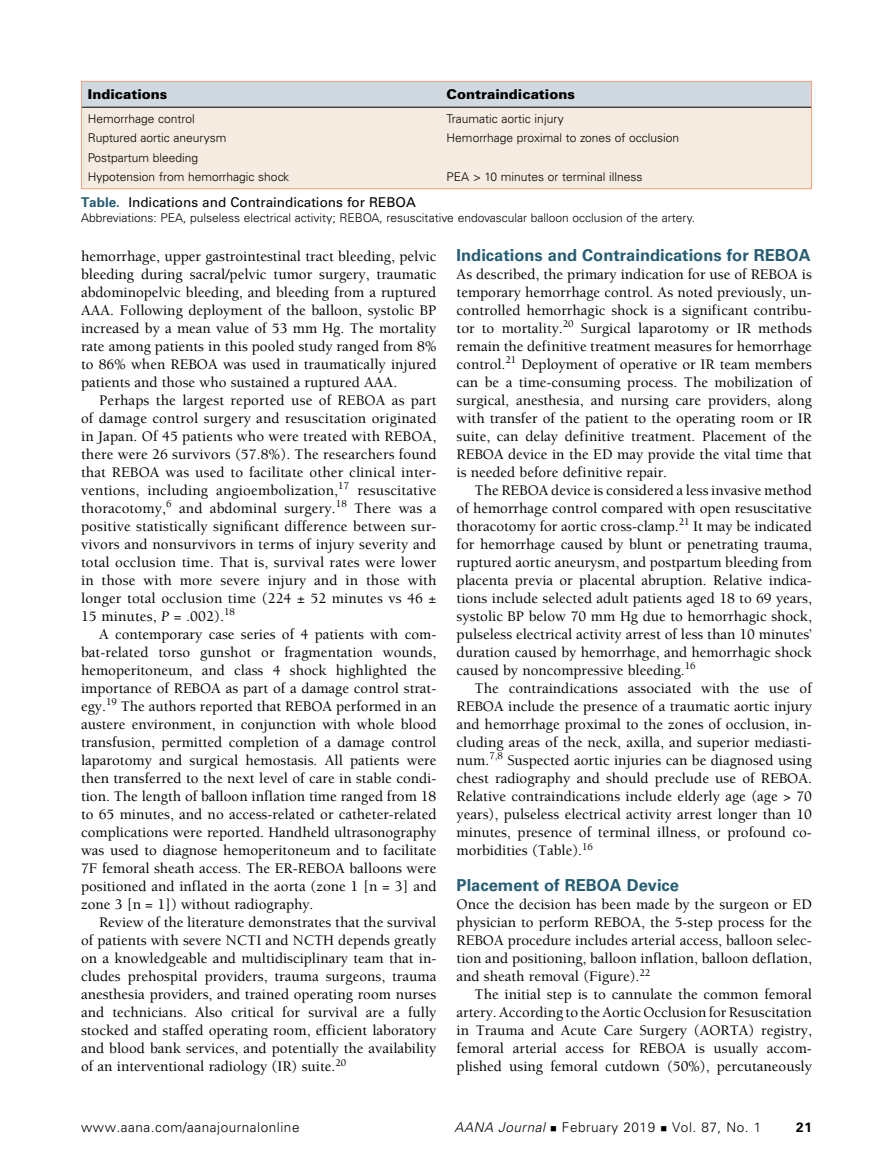
<style>
.page{position:relative;width:878px;height:1175px;background:#fff}
.page>*{position:absolute;margin:0;border:0;box-sizing:border-box;transform-origin:0 0}
.t1{font:700 16.5px "Univers";color:#265d73}
.t2{font:500 15px/18px "Berkeley";color:#000;text-align:justify}
.t3{font:300 13.5px "Univers";letter-spacing:.04em;color:#000}
.t4{font:13.5px "Univers";color:#000}
.t5{font:900 13.5px "Univers";color:#000}
.t6{font:700 13.5px "Univers";color:#000}
.t7{font:300 12px/19.5px "Univers";color:#000}
.s1{font-weight:700;color:#265d73}
.s2{font-weight:400;font-style:italic}
.s3{font-style:italic}
</style>
<div class="page">
<div style="left:82px;top:81px;width:729px;height:108px;background:#f5ebe0"></div>
<div style="left:82px;top:81px;width:729px;height:26px;background:#d0d9e0"></div>
<hr style="left:82px;top:107px;width:729px;height:1px;background:#000">
<div style="left:81px;top:81px;width:730px;height:108px;border:1px solid #f49f77"></div>
<p class="t5" style="left:88px;top:85px;width:81px">Indications</p>
<p class="t5" style="left:446px;top:85px;width:130px">Contraindications</p>
<p class="t7" style="left:88px;top:109px;width:108px">Hemorrhage control</p>
<p class="t7" style="left:446px;top:109px;width:119px">Traumatic aortic injury</p>
<p class="t7" style="left:88px;top:128px;width:140px">Ruptured aortic aneurysm</p>
<p class="t7" style="left:446px;top:128px;width:234px">Hemorrhage proximal to zones of occlusion</p>
<p class="t7" style="left:88px;top:148px;width:203px">Postpartum bleeding<br>Hypotension from hemorrhagic shock</p>
<p class="t7" style="left:446px;top:167px;width:197px">PEA &gt; 10 minutes or terminal illness</p>
<p class="t4" style="left:81px;top:194px;width:336px"><span class="s1">Table.</span> Indications and Contraindications for REBOA</p>
<p class="t7" style="left:81px;top:208px;width:615px">Abbreviations: PEA, pulseless electrical activity; REBOA, resuscitative endovascular balloon occlusion of the artery.</p>
<p class="t2" style="left:81px;top:248px;width:357px">hemorrhage, upper gastrointestinal tract bleeding, pelvic bleeding during sacral/pelvic tumor surgery, traumatic abdominopelvic bleeding, and bleeding from a ruptured AAA. Following deployment of the balloon, systolic BP increased by a mean value of 53 mm Hg. The mortality rate among patients in this pooled study ranged from 8% to 86% when REBOA was used in traumatically injured patients and those who sustained a ruptured AAA.</p>
<p class="t2" style="left:81px;top:392px;width:357px;text-indent:18px">Perhaps the largest reported use of REBOA as part of damage control surgery and resuscitation originated in Japan. Of 45 patients who were treated with REBOA, there were 26 survivors (57.8%). The researchers found that REBOA was used to facilitate other clinical inter&shy;ventions, including angioembolization,<sup>17</sup> resuscitative thoracotomy,<sup>6</sup> and abdominal surgery.<sup>18</sup> There was a positive statistically significant difference between sur&shy;vivors and nonsurvivors in terms of injury severity and total occlusion time. That is, survival rates were lower in those with more severe injury and in those with longer total occlusion time (224 ± 52 minutes vs 46 ± 15 minutes, <span class="s2">P</span> = .002).<sup>18</sup></p>
<p class="t2" style="left:81px;top:626px;width:357px;text-indent:18px">A contemporary case series of 4 patients with com&shy;bat-related torso gunshot or fragmentation wounds, hemoperitoneum, and class 4 shock highlighted the importance of REBOA as part of a damage control strat&shy;egy.<sup>19</sup> The authors reported that REBOA performed in an austere environment, in conjunction with whole blood transfusion, permitted completion of a damage control laparotomy and surgical hemostasis. All patients were then transferred to the next level of care in stable condi&shy;tion. The length of balloon inflation time ranged from 18 to 65 minutes, and no access-related or catheter-related complications were reported. Handheld ultrasonography was used to diagnose hemoperitoneum and to facilitate 7F femoral sheath access. The ER-REBOA balloons were positioned and inflated in the aorta (zone 1 [n = 3] and zone 3 [n = 1]) without radiography.</p>
<p class="t2" style="left:81px;top:914px;width:357px;text-indent:18px">Review of the literature demonstrates that the survival of patients with severe NCTI and NCTH depends greatly on a knowledgeable and multidisciplinary team that in&shy;cludes prehospital providers, trauma surgeons, trauma anesthesia providers, and trained operating room nurses and technicians. Also critical for survival are a fully stocked and staffed operating room, efficient laboratory and blood bank services, and potentially the availability of an interventional radiology (IR) suite.<sup>20</sup></p>
<p class="t1" style="left:456px;top:246px;width:355px">Indications and Contraindications for REBOA</p>
<p class="t2" style="left:456px;top:266px;width:357px">As described, the primary indication for use of REBOA is temporary hemorrhage control. As noted previously, un&shy;controlled hemorrhagic shock is a significant contribu&shy;tor to mortality.<sup>20</sup> Surgical laparotomy or IR methods remain the definitive treatment measures for hemorrhage control.<sup>21</sup> Deployment of operative or IR team members can be a time-consuming process. The mobilization of surgical, anesthesia, and nursing care providers, along with transfer of the patient to the operating room or IR suite, can delay definitive treatment. Placement of the REBOA device in the ED may provide the vital time that is needed before definitive repair.</p>
<p class="t2" style="left:456px;top:482px;width:357px;text-indent:18px">The REBOA device is considered a less invasive method of hemorrhage control compared with open resuscitative thoracotomy for aortic cross-clamp.<sup>21</sup> It may be indicated for hemorrhage caused by blunt or penetrating trauma, ruptured aortic aneurysm, and postpartum bleeding from placenta previa or placental abruption. Relative indica&shy;tions include selected adult patients aged 18 to 69 years, systolic BP below 70 mm Hg due to hemorrhagic shock, pulseless electrical activity arrest of less than 10 minutes’ duration caused by hemorrhage, and hemorrhagic shock caused by noncompressive bleeding.<sup>16</sup></p>
<p class="t2" style="left:456px;top:680px;width:357px;text-indent:18px">The contraindications associated with the use of REBOA include the presence of a traumatic aortic injury and hemorrhage proximal to the zones of occlusion, in&shy;cluding areas of the neck, axilla, and superior mediasti&shy;num.<sup>7,8</sup> Suspected aortic injuries can be diagnosed using chest radiography and should preclude use of REBOA.<br>Relative contraindications include elderly age (age &gt; 70 years), pulseless electrical activity arrest longer than 10 minutes, presence of terminal illness, or profound co&shy;morbidities (Table).<sup>16</sup></p>
<p class="t1" style="left:456px;top:876px;width:224px">Placement of REBOA Device</p>
<p class="t2" style="left:456px;top:896px;width:357px">Once the decision has been made by the surgeon or ED physician to perform REBOA, the 5-step process for the REBOA procedure includes arterial access, balloon selec&shy;tion and positioning, balloon inflation, balloon deflation, and sheath removal (Figure).<sup>22</sup></p>
<p class="t2" style="left:456px;top:986px;width:357px;text-indent:18px">The initial step is to cannulate the common femoral artery. According to the Aortic Occlusion for Resuscitation in Trauma and Acute Care Surgery (AORTA) registry, femoral arterial access for REBOA is usually accom&shy;plished using femoral cutdown (50%), percutaneously</p>
<p class="t3" style="left:81px;top:1119px;width:220px">www.aana.com/aanajournalonline</p>
<p class="t3" style="left:454px;top:1119px;width:308px"><span class="s3">AANA Journal</span> ■ February 2019 ■ Vol. 87, No. 1</p>
<p class="t6" style="left:796px;top:1119px;width:17px">21</p>
</div>
